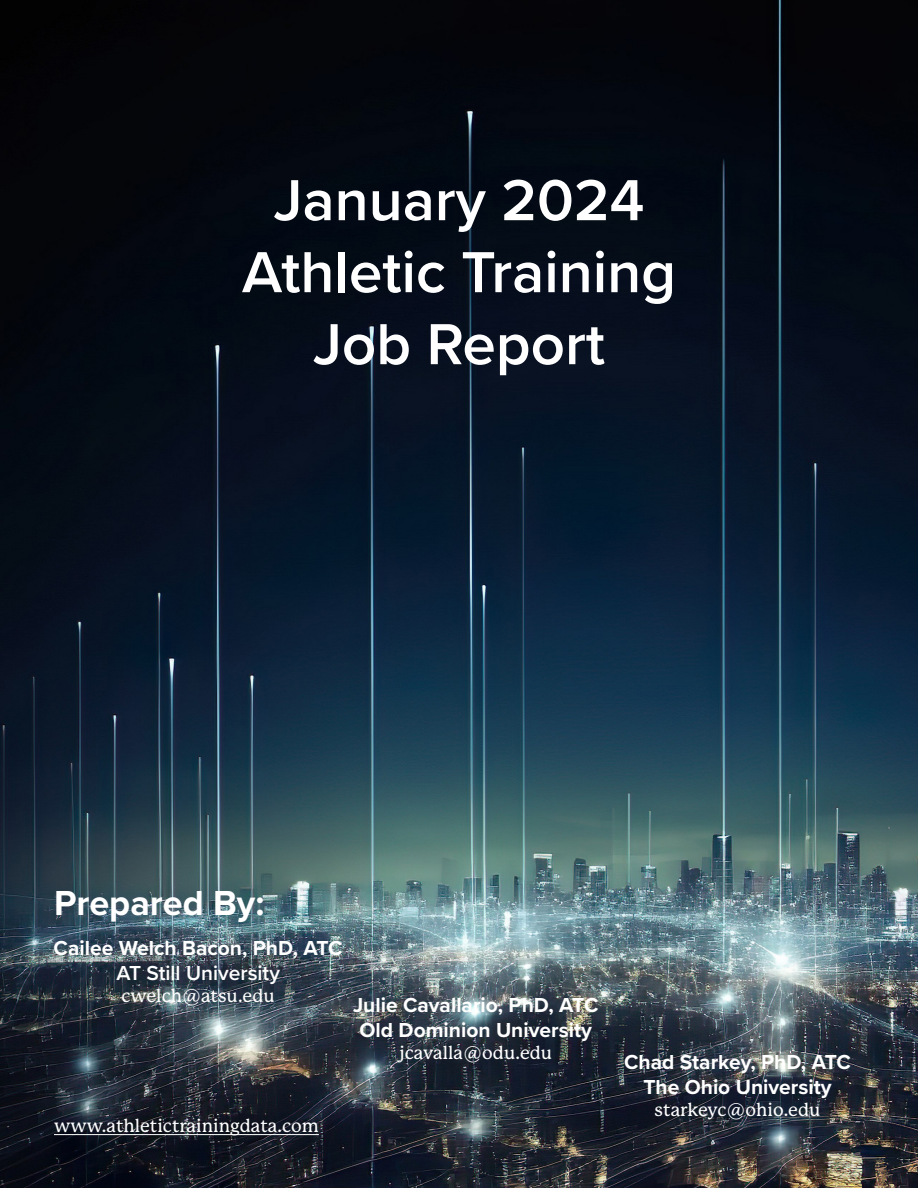
<style>
.page{position:relative;width:918px;height:1188px;background:#fff}
.page>*{position:absolute;margin:0;border:0;box-sizing:border-box;transform-origin:0 0}
.t1{font:600 60px "Proxima Nova";color:#fff}
.t2{font:700 36px "Proxima Nova";color:#fff}
.t3{font:700 21px "Proxima Nova";color:#fff}
.t4{font:600 21px "Proxima Nova";color:#fff}
.t5{font:500 18px "P Mackinac Pro";color:#fff}
</style>
<div class="page">
<img style="left:0;top:0;width:918px;height:1188px">
<hr style="left:54px;top:1134px;width:265px;height:1px;background:#fff">
<p class="t1" style="left:274px;top:155px;width:372px">January 2024</p>
<p class="t1" style="left:242px;top:227px;width:436px">Athletic Training</p>
<p class="t1" style="left:313px;top:299px;width:293px">Job Report</p>
<p class="t2" style="left:54px;top:877px;width:212px">Prepared By:</p>
<p class="t3" style="left:54px;top:932px;width:290px">Cailee Welch Bacon, PhD, ATC</p>
<p class="t4" style="left:116px;top:957px;width:165px">AT Still University</p>
<p class="t5" style="left:122px;top:985px;width:155px">cwelch@atsu.edu</p>
<p class="t3" style="left:353px;top:989px;width:247px">Julie Cavallario, PhD, ATC</p>
<p class="t3" style="left:360px;top:1014px;width:234px">Old Dominion University</p>
<p class="t5" style="left:399px;top:1042px;width:154px">jcavalla@odu.edu</p>
<p class="t5" style="left:54px;top:1116px;width:266px">www.athletictrainingdata.com</p>
<p class="t3" style="left:624px;top:1046px;width:228px">Chad Starkey, PhD, ATC</p>
<p class="t3" style="left:643px;top:1071px;width:190px">The Ohio University</p>
<p class="t5" style="left:655px;top:1099px;width:167px">starkeyc@ohio.edu</p>
</div>
